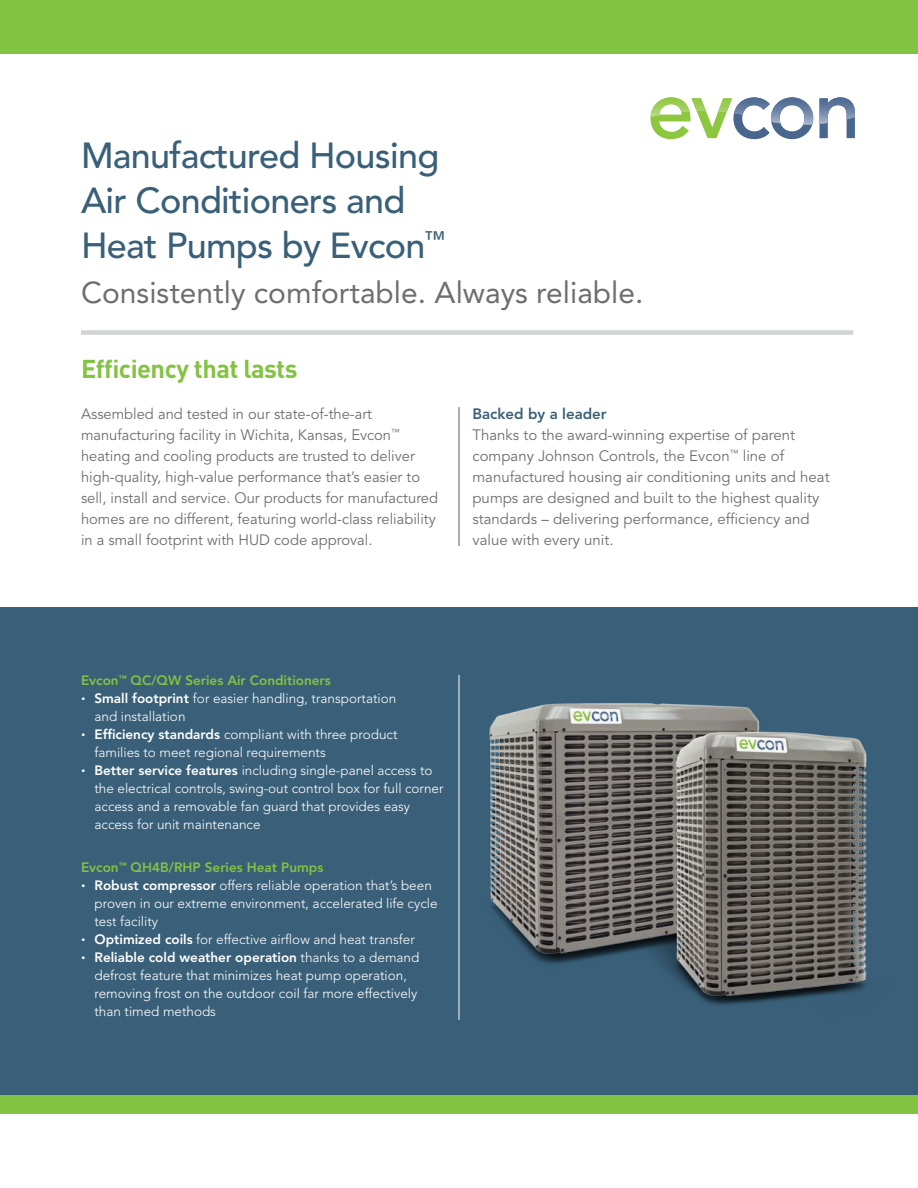
<style>
.page{position:relative;width:918px;height:1188px;background:#fff}
.page>*{position:absolute;margin:0;border:0;box-sizing:border-box;transform-origin:0 0}
.YRK___Hed{font:500 36px/45px "Avenir";letter-spacing:-.02em;color:#3a6079}
.YRK___Subhed{font:30px "Avenir";color:#6d6e71}
.YRK___Hed-2{font:700 25.5px "DIN";letter-spacing:-.02em;color:#82c341}
.YRK___Body{font:15px/21px "Avenir";color:#6d6e71}
.YRK___Subhed-2{font:800 15px "Avenir";color:#3a6079}
.t1{font:300 13.5px/18px "Avenir";color:#fff}
.YRK___Subhed-3{font:800 13.5px "Avenir";color:#82c341}
.s1{font-weight:900;font-size:15px}
.s2{font-weight:800}
</style>
<div class="page">
<div style="left:0;top:608px;width:918px;height:487px;background:#3a6079"></div>
<div style="left:0;top:0;width:918px;height:54px;background:#82c341"></div>
<div style="left:0;top:1095px;width:918px;height:18px;background:#82c341"></div>
<hr style="left:459px;top:407px;width:1px;height:139px;background:#58595b">
<hr style="left:459px;top:675px;width:1px;height:345px;background:#fff">
<div style="left:81px;top:330px;width:772px;height:5px;background:#d1d3d4"></div>
<svg style="left:650px;top:97px;width:162px;height:42px"></svg>
<img style="left:771px;top:97px;width:42px;height:28px">
<svg style="left:820px;top:124px;width:35px;height:14px"></svg>
<img style="left:820px;top:97px;width:35px;height:27px">
<img style="left:489px;top:703px;width:378px;height:302px">
<p class="YRK___Hed" style="left:81px;top:134px;width:366px">Manufactured Housing<br>Air Conditioners and<br>Heat Pumps by Evcon<sup>™</sup></p>
<p class="YRK___Subhed" style="left:81px;top:275px;width:564px">Consistently comfortable. Always reliable.</p>
<p class="YRK___Hed-2" style="left:81px;top:352px;width:218px">Efficiency that lasts</p>
<p class="YRK___Body" style="left:81px;top:404px;width:359px">Assembled and tested in our state-of-the-art manufacturing facility in Wichita, Kansas, Evcon<sup>™ </sup>heating and cooling products are trusted to deliver high-quality, high-value performance that’s easier to sell, install and service. Our products for manufactured homes are no different, featuring world-class reliability in a small footprint with HUD code approval.</p>
<p class="YRK___Subhed-2" style="left:472px;top:405px;width:136px">Backed by a leader</p>
<p class="YRK___Body" style="left:472px;top:425px;width:359px">Thanks to the award-winning expertise of parent company Johnson Controls, the Evcon<sup>™</sup> line of manufactured housing air conditioning units and heat pumps are designed and built to the highest quality standards – delivering performance, efficiency and value with every unit.</p>
<p class="YRK___Subhed-3" style="left:81px;top:673px;width:251px">Evcon<sup>™</sup> QC/QW Series Air Conditioners</p>
<p class="t1" style="left:94px;top:690px;width:303px;text-indent:-14px"><span class="s1">·</span> <span class="s2">Small footprint</span> for easier handling, transportation and installation</p>
<p class="t1" style="left:94px;top:726px;width:305px;text-indent:-14px"><span class="s1">·</span> <span class="s2">Efficiency standards</span> compliant with three product families to meet regional requirements</p>
<p class="t1" style="left:94px;top:762px;width:351px;text-indent:-14px"><span class="s1">·</span> <span class="s2">Better service features</span> including single-panel access to the electrical controls, swing-out control box for full corner access and a removable fan guard that provides easy access for unit maintenance</p>
<p class="YRK___Subhed-3" style="left:81px;top:859px;width:244px">Evcon<sup>™</sup> QH4B/RHP Series Heat Pumps</p>
<p class="t1" style="left:94px;top:876px;width:345px;text-indent:-14px"><span class="s1">·</span> <span class="s2">Robust compressor</span> offers reliable operation that’s been proven in our extreme environment, accelerated life cycle test facility</p>
<p class="t1" style="left:81px;top:930px;width:335px"><span class="s1">·</span> <span class="s2">Optimized coils</span> for effective airflow and heat transfer</p>
<p class="t1" style="left:94px;top:948px;width:326px;text-indent:-14px"><span class="s1">·</span> <span class="s2">Reliable cold weather operation</span> thanks to a demand defrost feature that minimizes heat pump operation, removing frost on the outdoor coil far more effectively than timed methods</p>
</div>
